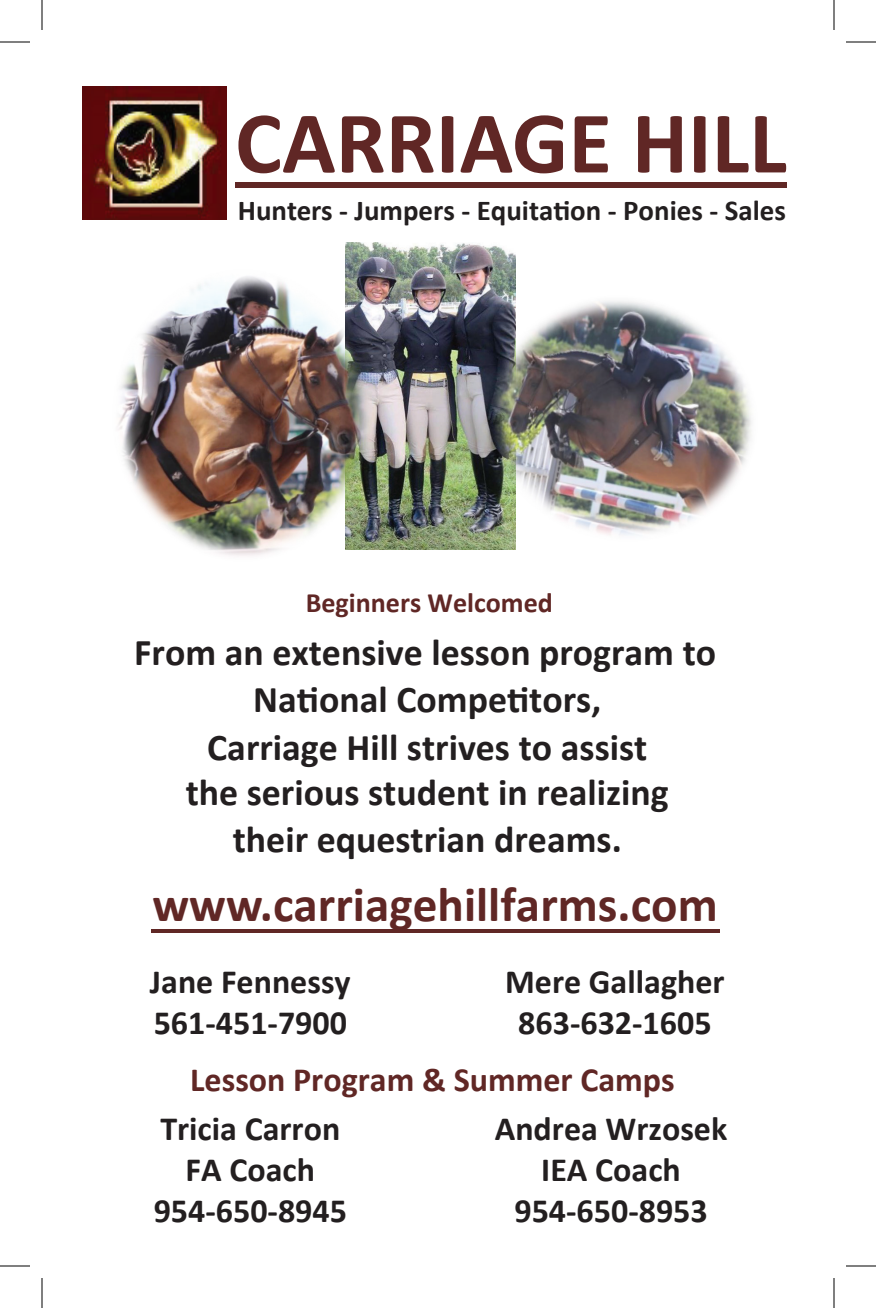
<style>
.page{position:relative;width:876px;height:1308px;background:#fff}
.page>*{position:absolute;margin:0;border:0;box-sizing:border-box;transform-origin:0 0}
.t1{font:700 88.8px "Calibri";color:#602725}
.t2{font:700 49.2px "Calibri";color:#602725}
.t3{font:700 37.8px/46.8px "Calibri";color:#231f20;text-align:center}
.t4{font:700 34px/40.8px "Calibri";color:#231f20;text-align:center}
.t5{font:700 34px "Calibri";color:#602725}
.t6{font:700 28.8px "Calibri";color:#231f20}
.t7{font:700 28px "Calibri";color:#602725}
</style>
<div class="page">
<img style="left:82px;top:87px;width:144px;height:133px">
<div style="left:235px;top:182px;width:552px;height:6px;background:#602725"></div>
<img style="left:345px;top:242px;width:170px;height:308px">
<img style="left:486px;top:295px;width:266px;height:248px">
<img style="left:118px;top:268px;width:256px;height:288px">
<hr style="left:151px;top:930px;width:569px;height:3px;background:#602725">
<hr style="left:0;top:42px;width:30px;height:1px;background:#000">
<hr style="left:846px;top:42px;width:30px;height:1px;background:#000">
<hr style="left:0;top:1266px;width:30px;height:1px;background:#000">
<hr style="left:846px;top:1266px;width:30px;height:1px;background:#000">
<hr style="left:42px;top:0;width:1px;height:30px;background:#000">
<hr style="left:42px;top:1278px;width:1px;height:30px;background:#000">
<hr style="left:834px;top:0;width:1px;height:30px;background:#000">
<hr style="left:834px;top:1278px;width:1px;height:30px;background:#000">
<h1 class="t1" style="left:235px;top:86px;width:553px">CARRIAGE HILL</h1>
<p class="t6" style="left:238px;top:192px;width:550px">Hunters - Jumpers - Equitation - Ponies - Sales</p>
<p class="t7" style="left:306px;top:585px;width:249px">Beginners Welcomed</p>
<p class="t3" style="left:134px;top:629px;width:584px">From an extensive lesson program to<br>National Competitors,<br>Carriage Hill strives to assist<br>the serious student in realizing<br>their equestrian dreams.</p>
<h2 class="t2" style="left:153px;top:873px;width:567px">www.carriagehillfarms.com</h2>
<p class="t4" style="left:150px;top:961px;width:202px;text-align:left">Jane Fennessy<br>561-451-7900</p>
<p class="t4" style="left:505px;top:961px;width:221px">Mere Gallagher<br>863-632-1605</p>
<p class="t5" style="left:190px;top:1058px;width:486px">Lesson Program &amp; Summer Camps</p>
<p class="t4" style="left:154px;top:1108px;width:195px">Tricia Carron<br>FA Coach<br>954-650-8945</p>
<p class="t4" style="left:495px;top:1108px;width:234px">Andrea Wrzosek<br>IEA Coach<br>954-650-8953</p>
</div>
